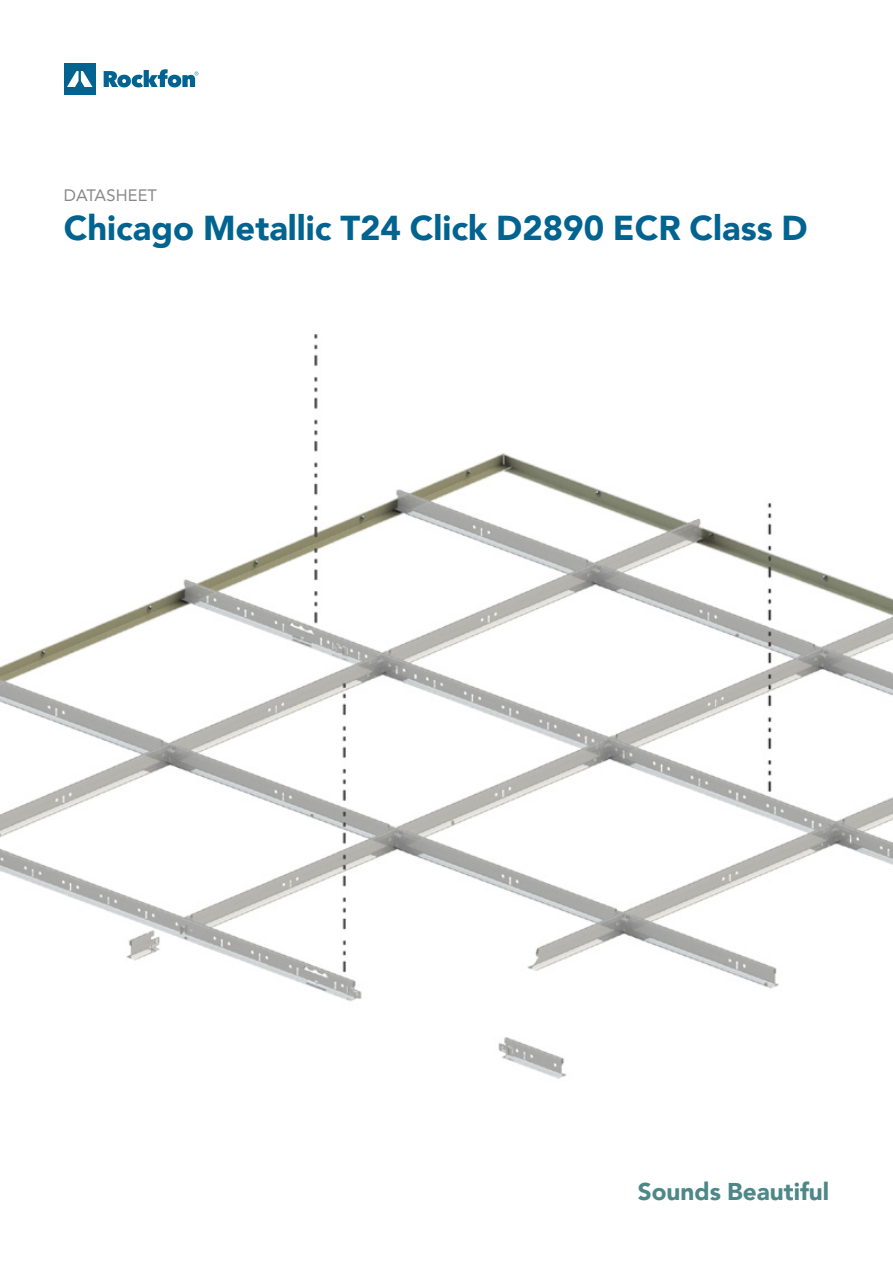
<style>
.page{position:relative;width:893px;height:1263px;background:#fff}
.page>*{position:absolute;margin:0;border:0;box-sizing:border-box;transform-origin:0 0}
.t1{font:900 34.5px "Avenir";color:#006390}
.t2{font:900 24.3px "Avenir";color:#4d8787}
.t3{font:16.5px "Avenir";letter-spacing:.01em;color:#87888a}
</style>
<div class="page">
<img style="left:0;top:334px;width:893px;height:745px">
<svg style="left:104px;top:69px;width:94px;height:18px"></svg>
<div style="left:64px;top:63px;width:32px;height:32px;background:#006390"></div>
<svg style="left:67px;top:71px;width:25px;height:16px"></svg>
<p class="t3" style="left:64px;top:182px;width:95px">DATASHEET</p>
<p class="t1" style="left:64px;top:199px;width:745px">Chicago Metallic T24 Click D2890 ECR Class D</p>
<p class="t2" style="left:638px;top:1170px;width:193px">Sounds Beautiful</p>
</div>
